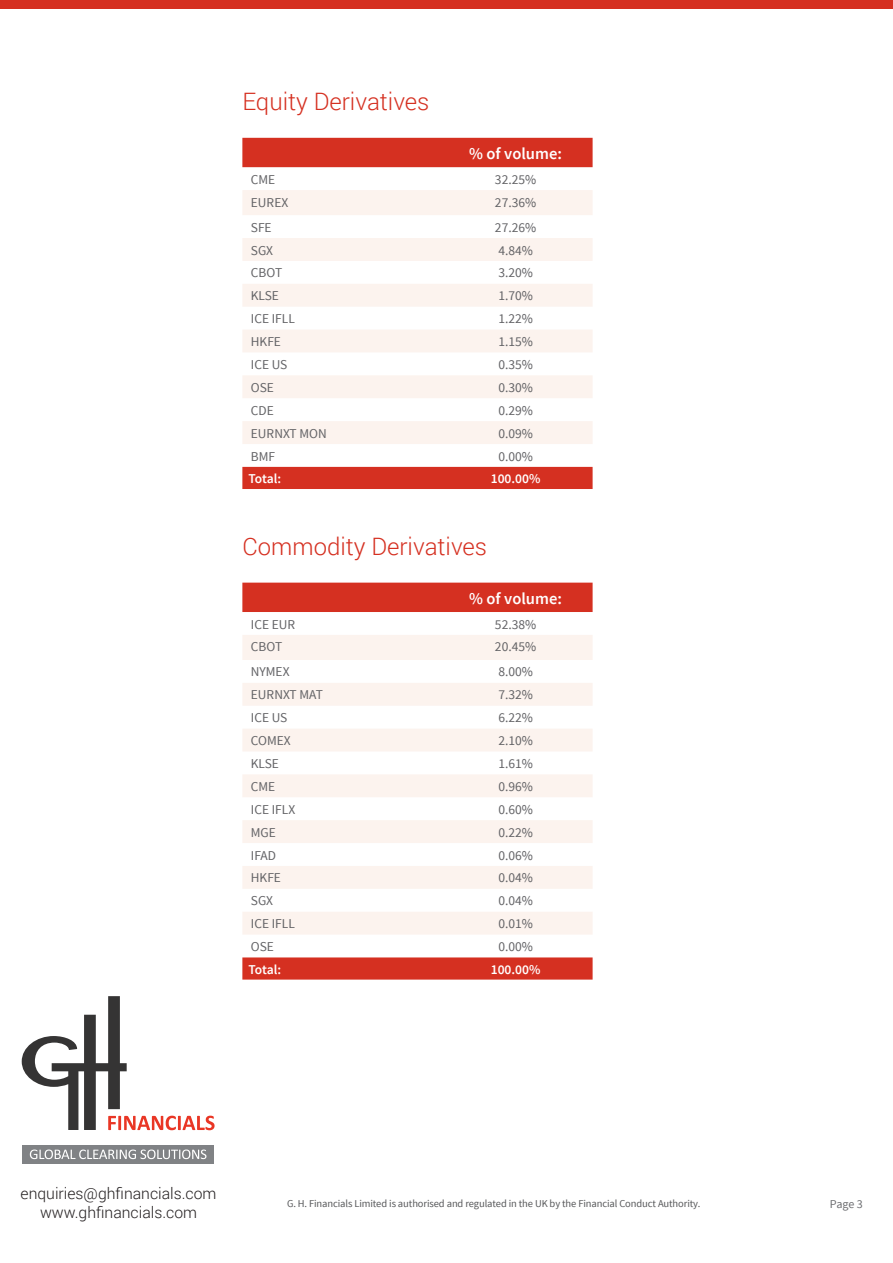
<style>
.page{position:relative;width:893px;height:1263px;background:#fff}
.page>*{position:absolute;margin:0;border:0;box-sizing:border-box;transform-origin:0 0}
.t1{font:300 24px "Roboto";color:#d53021}
.t2{font:600 16.5px "Source Sans Pro";color:#fff}
.t3{font:300 15.75px "Roboto";color:#231f20}
.t4{font:13.5px "Source Sans Pro";color:#636366}
.t5{font:600 13.5px "Source Sans Pro";color:#fff}
.t6{font:12px "Source Sans Pro";color:#6c6d70}
.t7{font:10.5px "Source Sans Pro";letter-spacing:-.01em;color:#57585a}
</style>
<div class="page">
<div style="left:0;top:0;width:893px;height:9px;background:#d53021"></div>
<svg style="left:22px;top:996px;width:193px;height:134px"></svg>
<div style="left:23px;top:1145px;width:191px;height:18px;background:#808285"></div>
<svg style="left:30px;top:1149px;width:176px;height:10px"></svg>
<svg style="left:242px;top:138px;width:351px;height:351px;fill:#d53021"></svg>
<svg style="left:242px;top:190px;width:351px;height:254px;fill:#fcf3ee"></svg>
<svg style="left:242px;top:583px;width:351px;height:396px;fill:#d53021"></svg>
<svg style="left:242px;top:635px;width:351px;height:299px;fill:#fcf3ee"></svg>
<p class="t1" style="left:242px;top:85px;width:189px">Equity Derivatives</p>
<p class="t2" style="left:469px;top:143px;width:94px">% of volume:</p>
<p class="t4" style="left:251px;top:171px;width:26px">CME</p>
<p class="t4" style="left:495px;top:171px;width:43px">32.25%</p>
<p class="t4" style="left:251px;top:194px;width:39px">EUREX</p>
<p class="t4" style="left:495px;top:194px;width:43px">27.36%</p>
<p class="t4" style="left:251px;top:219px;width:22px">SFE</p>
<p class="t4" style="left:495px;top:219px;width:43px">27.26%</p>
<p class="t4" style="left:251px;top:242px;width:24px">SGX</p>
<p class="t4" style="left:498px;top:242px;width:36px">4.84%</p>
<p class="t4" style="left:251px;top:265px;width:33px">CBOT</p>
<p class="t4" style="left:498px;top:265px;width:36px">3.20%</p>
<p class="t4" style="left:251px;top:287px;width:30px">KLSE</p>
<p class="t4" style="left:498px;top:287px;width:36px">1.70%</p>
<p class="t4" style="left:251px;top:310px;width:45px">ICE IFLL</p>
<p class="t4" style="left:498px;top:310px;width:36px">1.22%</p>
<p class="t4" style="left:251px;top:333px;width:32px">HKFE</p>
<p class="t4" style="left:498px;top:333px;width:36px">1.15%</p>
<p class="t4" style="left:251px;top:356px;width:38px">ICE US</p>
<p class="t4" style="left:498px;top:356px;width:36px">0.35%</p>
<p class="t4" style="left:251px;top:379px;width:25px">OSE</p>
<p class="t4" style="left:498px;top:379px;width:36px">0.30%</p>
<p class="t4" style="left:251px;top:402px;width:24px">CDE</p>
<p class="t4" style="left:498px;top:402px;width:36px">0.29%</p>
<p class="t4" style="left:251px;top:425px;width:77px">EURNXT MON</p>
<p class="t4" style="left:498px;top:425px;width:36px">0.09%</p>
<p class="t4" style="left:251px;top:448px;width:26px">BMF</p>
<p class="t4" style="left:498px;top:448px;width:36px">0.00%</p>
<p class="t5" style="left:248px;top:470px;width:34px">Total:</p>
<p class="t5" style="left:491px;top:470px;width:51px">100.00%</p>
<p class="t1" style="left:242px;top:530px;width:246px">Commodity Derivatives</p>
<p class="t2" style="left:469px;top:588px;width:94px">% of volume:</p>
<p class="t4" style="left:251px;top:616px;width:46px">ICE EUR</p>
<p class="t4" style="left:495px;top:616px;width:43px">52.38%</p>
<p class="t4" style="left:251px;top:638px;width:33px">CBOT</p>
<p class="t4" style="left:495px;top:638px;width:43px">20.45%</p>
<p class="t4" style="left:251px;top:664px;width:40px">NYMEX</p>
<p class="t4" style="left:498px;top:664px;width:36px">8.00%</p>
<p class="t4" style="left:251px;top:686px;width:74px">EURNXT MAT</p>
<p class="t4" style="left:498px;top:686px;width:36px">7.32%</p>
<p class="t4" style="left:251px;top:709px;width:38px">ICE US</p>
<p class="t4" style="left:498px;top:709px;width:36px">6.22%</p>
<p class="t4" style="left:251px;top:732px;width:41px">COMEX</p>
<p class="t4" style="left:498px;top:732px;width:36px">2.10%</p>
<p class="t4" style="left:251px;top:755px;width:30px">KLSE</p>
<p class="t4" style="left:498px;top:755px;width:36px">1.61%</p>
<p class="t4" style="left:251px;top:778px;width:26px">CME</p>
<p class="t4" style="left:498px;top:778px;width:36px">0.96%</p>
<p class="t4" style="left:251px;top:801px;width:46px">ICE IFLX</p>
<p class="t4" style="left:498px;top:801px;width:36px">0.60%</p>
<p class="t4" style="left:251px;top:824px;width:27px">MGE</p>
<p class="t4" style="left:498px;top:824px;width:36px">0.22%</p>
<p class="t4" style="left:251px;top:847px;width:27px">IFAD</p>
<p class="t4" style="left:498px;top:847px;width:36px">0.06%</p>
<p class="t4" style="left:251px;top:869px;width:32px">HKFE</p>
<p class="t4" style="left:498px;top:869px;width:36px">0.04%</p>
<p class="t4" style="left:251px;top:892px;width:24px">SGX</p>
<p class="t4" style="left:498px;top:892px;width:36px">0.04%</p>
<p class="t4" style="left:251px;top:915px;width:45px">ICE IFLL</p>
<p class="t4" style="left:498px;top:915px;width:36px">0.01%</p>
<p class="t4" style="left:251px;top:938px;width:25px">OSE</p>
<p class="t4" style="left:498px;top:938px;width:36px">0.00%</p>
<p class="t5" style="left:248px;top:960px;width:34px">Total:</p>
<p class="t5" style="left:491px;top:960px;width:51px">100.00%</p>
<p class="t3" style="left:21px;top:1183px;width:197px">enquiries@ghfinancials.com</p>
<p class="t3" style="left:40px;top:1202px;width:159px">www.ghfinancials.com</p>
<p class="t7" style="left:287px;top:1197px;width:415px">G. H. Financials Limited is authorised and regulated in the UK by the Financial Conduct Authority.</p>
<p class="t6" style="left:830px;top:1197px;width:34px">Page 3</p>
</div>
